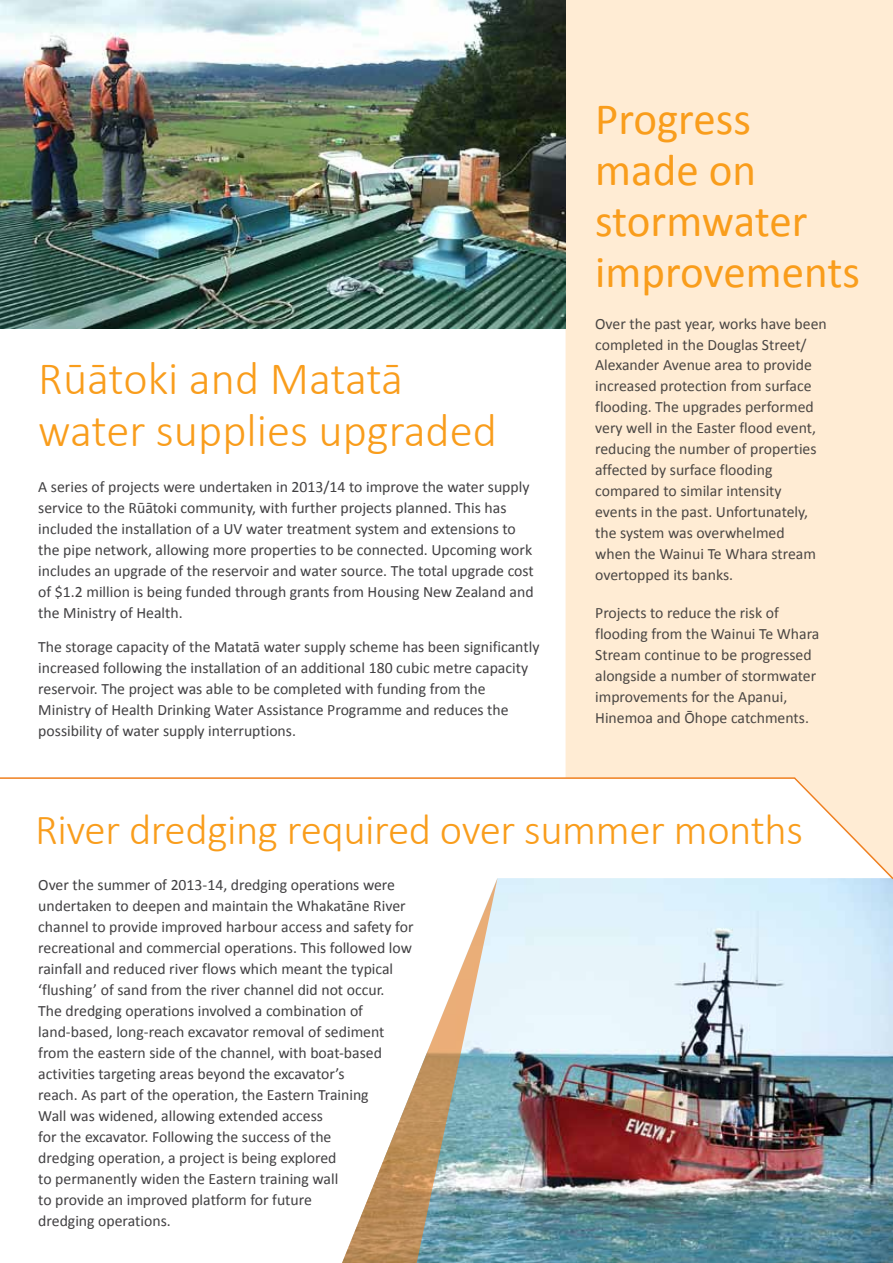
<style>
.page{position:relative;width:893px;height:1263px;background:#fff}
.page>*{position:absolute;margin:0;border:0;box-sizing:border-box;transform-origin:0 0}
.t1{font:300 46.5px/52.5px "Calibri";color:#f99d1c}
.t2{font:45px/51px "Calibri";color:#f99d1c}
.t3{font:300 42.9px "Calibri";letter-spacing:-.01em;color:#f99d1c}
.t4{font:15.75px/21px "Calibri";color:#414042}
.t5{font:15.75px/21px "Calibri";color:#292829}
</style>
<div class="page">
<div style="left:566px;top:0;width:327px;height:777px;background:#ffecd4"></div>
<img style="left:0;top:0;width:566px;height:329px">
<img style="left:497px;top:881px;width:396px;height:382px">
<svg style="left:342px;top:881px;width:155px;height:382px"></svg>
<svg style="left:0;top:777px;width:893px;height:104px"></svg>
<h1 class="t1" style="left:38px;top:351px;width:460px">Rūātoki and Matatā water supplies upgraded</h1>
<p class="t4" style="left:38px;top:477px;width:497px">A series of projects were undertaken in 2013/14 to improve the water supply service to the Rūātoki community, with further projects planned. This has included the installation of a UV water treatment system and extensions to the pipe network, allowing more properties to be connected. Upcoming work includes an upgrade of the reservoir and water source. The total upgrade cost of $1.2 million is being funded through grants from Housing New Zealand and the Ministry of Health.</p>
<p class="t4" style="left:38px;top:636px;width:503px">The storage capacity of the Matatā water supply scheme has been significantly increased following the installation of an additional 180 cubic metre capacity reservoir. The project was able to be completed with funding from the Ministry of Health Drinking Water Assistance Programme and reduces the possibility of water supply interruptions.</p>
<h2 class="t2" style="left:595px;top:94px;width:266px">Progress made on stormwater improvements</h2>
<p class="t5" style="left:595px;top:313px;width:233px">Over the past year, works have been completed in the Douglas Street/<br>Alexander Avenue area to provide increased protection from surface flooding. The upgrades performed very well in the Easter flood event, reducing the number of properties affected by surface flooding compared to similar intensity events in the past. Unfortunately, the system was overwhelmed<br>when the Wainui Te Whara stream overtopped its banks.</p>
<p class="t5" style="left:595px;top:603px;width:226px">Projects to reduce the risk of flooding from the Wainui Te Whara<br>Stream continue to be progressed alongside a number of stormwater improvements for the Apanui,<br>Hinemoa and Ōhope catchments.</p>
<h3 class="t3" style="left:35px;top:803px;width:769px">River dredging required over summer months</h3>
<p class="t4" style="left:38px;top:874px;width:377px">Over the summer of 2013-14, dredging operations were undertaken to deepen and maintain the Whakatāne River channel to provide improved harbour access and safety for recreational and commercial operations. This followed low rainfall and reduced river flows which meant the typical ‘flushing’ of sand from the river channel did not occur.<br>The dredging operations involved a combination of land-based, long-reach excavator removal of sediment from the eastern side of the channel, with boat-based activities targeting areas beyond the excavator’s<br>reach. As part of the operation, the Eastern Training<br>Wall was widened, allowing extended access<br>for the excavator. Following the success of the<br>dredging operation, a project is being explored<br>to permanently widen the Eastern training wall<br>to provide an improved platform for future<br>dredging operations.</p>
</div>
